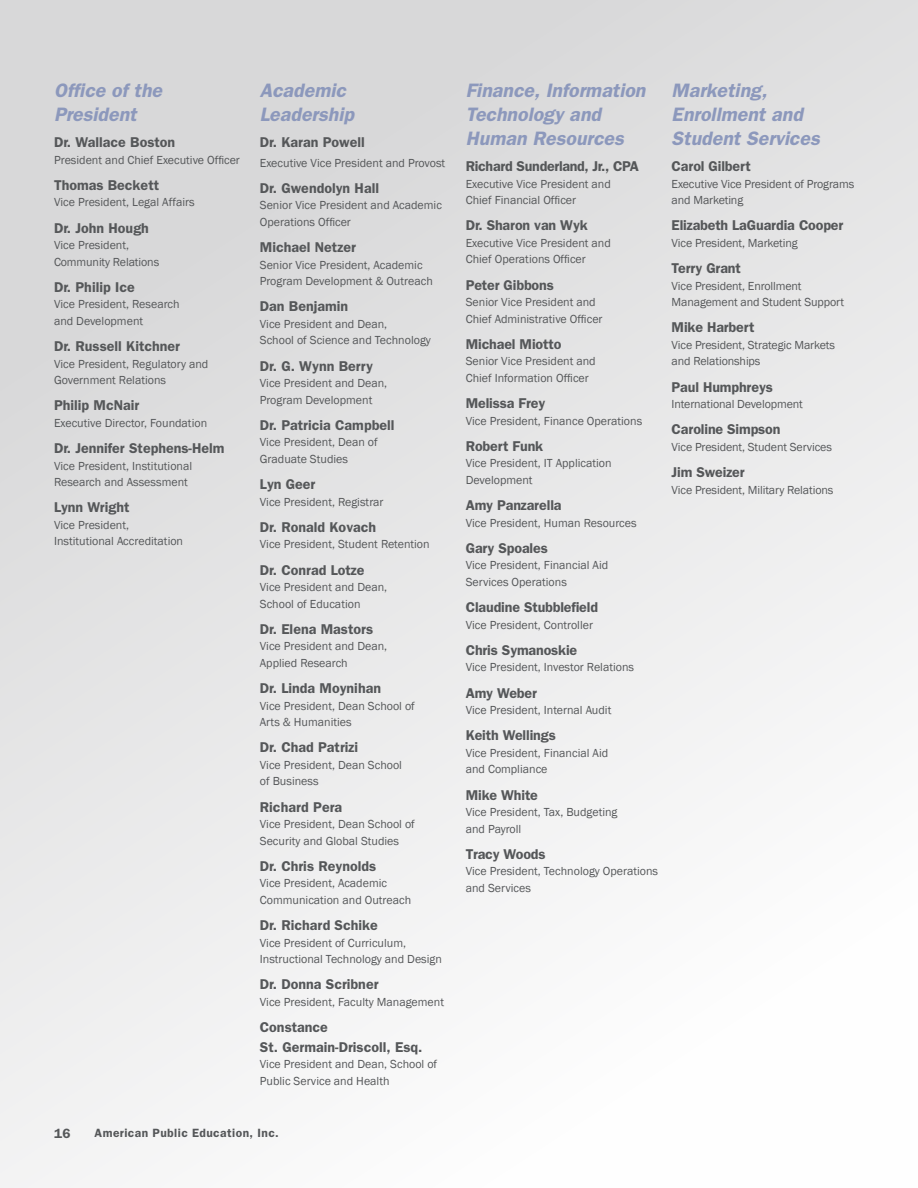
<style>
.page{position:relative;width:918px;height:1188px;background:#fff}
.page>*{position:absolute;margin:0;border:0;box-sizing:border-box;transform-origin:0 0}
.t1{font:italic 600 19.5px/24px "Franklin Gothic";color:#8c98bc}
.t2{font:600 14.25px/19.5px "Franklin Gothic";color:#555759}
.t3{font:600 14.25px "Franklin Gothic";letter-spacing:-.02em;color:#555759}
.t4{font:600 13.5px "Franklin Gothic";color:#555759}
.t5{font:12px/16.5px "Franklin Gothic";color:#555759}
.t6{font:600 12px "Franklin Gothic";letter-spacing:.035em;color:#555759}
</style>
<div class="page">
<div style="left:0;top:0;width:918px;height:1188px;background:linear-gradient(to bottom,#d7d7d8,#fcfcfc)"></div>
<h1 class="t1" style="left:54px;top:78px;width:110px">Office of the<br>President</h1>
<p class="t2" style="left:54px;top:132px;width:123px">Dr. Wallace Boston</p>
<p class="t5" style="left:54px;top:152px;width:187px">President and Chief Executive Officer</p>
<p class="t2" style="left:54px;top:175px;width:107px">Thomas Beckett</p>
<p class="t5" style="left:54px;top:194px;width:142px">Vice President, Legal Affairs</p>
<p class="t2" style="left:54px;top:217px;width:97px">Dr. John Hough</p>
<p class="t5" style="left:54px;top:237px;width:107px">Vice President,<br>Community Relations</p>
<p class="t2" style="left:54px;top:277px;width:82px">Dr. Philip Ice</p>
<p class="t5" style="left:54px;top:296px;width:127px">Vice President, Research and Development</p>
<p class="t2" style="left:54px;top:336px;width:128px">Dr. Russell Kitchner</p>
<p class="t5" style="left:54px;top:356px;width:156px">Vice President, Regulatory and<br>Government Relations</p>
<p class="t2" style="left:54px;top:395px;width:87px">Philip McNair</p>
<p class="t5" style="left:54px;top:415px;width:155px">Executive Director, Foundation</p>
<p class="t2" style="left:54px;top:438px;width:172px">Dr. Jennifer Stephens-Helm</p>
<p class="t5" style="left:54px;top:458px;width:140px">Vice President, Institutional<br>Research and Assessment</p>
<p class="t2" style="left:54px;top:497px;width:77px">Lynn Wright</p>
<p class="t5" style="left:54px;top:517px;width:131px">Vice President,<br>Institutional Accreditation</p>
<h1 class="t1" style="left:260px;top:78px;width:96px">Academic<br>Leadership</h1>
<p class="t2" style="left:260px;top:132px;width:106px">Dr. Karan Powell</p>
<p class="t5" style="left:260px;top:155px;width:187px">Executive Vice President and Provost</p>
<p class="t2" style="left:260px;top:178px;width:121px">Dr. Gwendolyn Hall</p>
<p class="t5" style="left:260px;top:197px;width:184px">Senior Vice President and Academic<br>Operations Officer</p>
<p class="t2" style="left:260px;top:237px;width:98px">Michael Netzer</p>
<p class="t5" style="left:260px;top:257px;width:174px">Senior Vice President, Academic<br>Program Development &amp; Outreach</p>
<p class="t2" style="left:260px;top:296px;width:90px">Dan Benjamin</p>
<p class="t5" style="left:260px;top:316px;width:173px">Vice President and Dean,<br>School of Science and Technology</p>
<p class="t2" style="left:260px;top:355px;width:114px">Dr. G. Wynn Berry</p>
<p class="t5" style="left:260px;top:375px;width:129px">Vice President and Dean,<br>Program Development</p>
<p class="t2" style="left:260px;top:415px;width:136px">Dr. Patricia Campbell</p>
<p class="t5" style="left:260px;top:434px;width:119px">Vice President, Dean of<br>Graduate Studies</p>
<p class="t2" style="left:260px;top:474px;width:57px">Lyn Geer</p>
<p class="t5" style="left:260px;top:494px;width:125px">Vice President, Registrar</p>
<p class="t2" style="left:260px;top:517px;width:118px">Dr. Ronald Kovach</p>
<p class="t5" style="left:260px;top:536px;width:171px">Vice President, Student Retention</p>
<p class="t2" style="left:260px;top:559px;width:106px">Dr. Conrad Lotze</p>
<p class="t5" style="left:260px;top:579px;width:129px">Vice President and Dean,<br>School of Education</p>
<p class="t2" style="left:260px;top:619px;width:115px">Dr. Elena Mastors</p>
<p class="t5" style="left:260px;top:638px;width:129px">Vice President and Dean,<br>Applied Research</p>
<p class="t2" style="left:260px;top:678px;width:123px">Dr. Linda Moynihan</p>
<p class="t5" style="left:260px;top:698px;width:157px">Vice President, Dean School of<br>Arts &amp; Humanities</p>
<p class="t2" style="left:260px;top:737px;width:100px">Dr. Chad Patrizi</p>
<p class="t5" style="left:260px;top:757px;width:144px">Vice President, Dean School of Business</p>
<p class="t2" style="left:260px;top:796px;width:84px">Richard Pera</p>
<p class="t5" style="left:260px;top:816px;width:157px">Vice President, Dean School of<br>Security and Global Studies</p>
<p class="t2" style="left:260px;top:856px;width:118px">Dr. Chris Reynolds</p>
<p class="t5" style="left:260px;top:875px;width:153px">Vice President, Academic<br>Communication and Outreach</p>
<p class="t2" style="left:260px;top:915px;width:120px">Dr. Richard Schike</p>
<p class="t5" style="left:260px;top:935px;width:184px">Vice President of Curriculum,<br>Instructional Technology and Design</p>
<p class="t2" style="left:260px;top:974px;width:120px">Dr. Donna Scribner</p>
<p class="t5" style="left:260px;top:994px;width:186px">Vice President, Faculty Management</p>
<p class="t2" style="left:260px;top:1017px;width:164px">Constance<br>St. Germain-Driscoll, Esq.</p>
<p class="t5" style="left:260px;top:1056px;width:179px">Vice President and Dean, School of<br>Public Service and Health</p>
<p class="t4" style="left:54px;top:1126px;width:18px">16</p>
<p class="t6" style="left:94px;top:1126px;width:186px">American Public Education, Inc.</p>
<h1 class="t1" style="left:466px;top:78px;width:181px">Finance, Information<br>Technology and<br>Human Resources</h1>
<p class="t3" style="left:466px;top:158px;width:175px">Richard Sunderland, Jr., CPA</p>
<p class="t5" style="left:466px;top:176px;width:147px">Executive Vice President and<br>Chief Financial Officer</p>
<p class="t2" style="left:466px;top:215px;width:124px">Dr. Sharon van Wyk</p>
<p class="t5" style="left:466px;top:235px;width:147px">Executive Vice President and<br>Chief Operations Officer</p>
<p class="t2" style="left:466px;top:274px;width:90px">Peter Gibbons</p>
<p class="t5" style="left:466px;top:294px;width:138px">Senior Vice President and<br>Chief Administrative Officer</p>
<p class="t2" style="left:466px;top:334px;width:97px">Michael Miotto</p>
<p class="t5" style="left:466px;top:353px;width:132px">Senior Vice President and<br>Chief Information Officer</p>
<p class="t2" style="left:466px;top:393px;width:81px">Melissa Frey</p>
<p class="t5" style="left:466px;top:413px;width:178px">Vice President, Finance Operations</p>
<p class="t2" style="left:466px;top:436px;width:79px">Robert Funk</p>
<p class="t5" style="left:466px;top:455px;width:147px">Vice President, IT Application<br>Development</p>
<p class="t2" style="left:466px;top:495px;width:97px">Amy Panzarella</p>
<p class="t5" style="left:466px;top:515px;width:172px">Vice President, Human Resources</p>
<p class="t2" style="left:466px;top:538px;width:84px">Gary Spoales</p>
<p class="t5" style="left:466px;top:557px;width:144px">Vice President, Financial Aid<br>Services Operations</p>
<p class="t2" style="left:466px;top:597px;width:134px">Claudine Stubblefield</p>
<p class="t5" style="left:466px;top:617px;width:129px">Vice President, Controller</p>
<p class="t2" style="left:466px;top:640px;width:113px">Chris Symanoskie</p>
<p class="t5" style="left:466px;top:659px;width:170px">Vice President, Investor Relations</p>
<p class="t2" style="left:466px;top:682px;width:73px">Amy Weber</p>
<p class="t5" style="left:466px;top:702px;width:147px">Vice President, Internal Audit</p>
<p class="t2" style="left:466px;top:725px;width:92px">Keith Wellings</p>
<p class="t5" style="left:466px;top:745px;width:144px">Vice President, Financial Aid and Compliance</p>
<p class="t2" style="left:466px;top:784px;width:74px">Mike White</p>
<p class="t5" style="left:466px;top:804px;width:153px">Vice President, Tax, Budgeting and Payroll</p>
<p class="t2" style="left:466px;top:844px;width:81px">Tracy Woods</p>
<p class="t5" style="left:466px;top:863px;width:194px">Vice President, Technology Operations and Services</p>
<h1 class="t1" style="left:672px;top:78px;width:150px">Marketing,<br>Enrollment and<br>Student Services</h1>
<p class="t2" style="left:672px;top:156px;width:81px">Carol Gilbert</p>
<p class="t5" style="left:672px;top:176px;width:184px">Executive Vice President of Programs and Marketing</p>
<p class="t2" style="left:672px;top:215px;width:173px">Elizabeth LaGuardia Cooper</p>
<p class="t5" style="left:672px;top:235px;width:128px">Vice President, Marketing</p>
<p class="t2" style="left:672px;top:258px;width:71px">Terry Grant</p>
<p class="t5" style="left:672px;top:278px;width:174px">Vice President, Enrollment<br>Management and Student Support</p>
<p class="t2" style="left:672px;top:317px;width:85px">Mike Harbert</p>
<p class="t5" style="left:672px;top:337px;width:165px">Vice President, Strategic Markets and Relationships</p>
<p class="t2" style="left:672px;top:376px;width:103px">Paul Humphreys</p>
<p class="t5" style="left:672px;top:396px;width:133px">International Development</p>
<p class="t2" style="left:672px;top:419px;width:110px">Caroline Simpson</p>
<p class="t5" style="left:672px;top:439px;width:162px">Vice President, Student Services</p>
<p class="t2" style="left:672px;top:462px;width:74px">Jim Sweizer</p>
<p class="t5" style="left:672px;top:482px;width:163px">Vice President, Military Relations</p>
</div>
